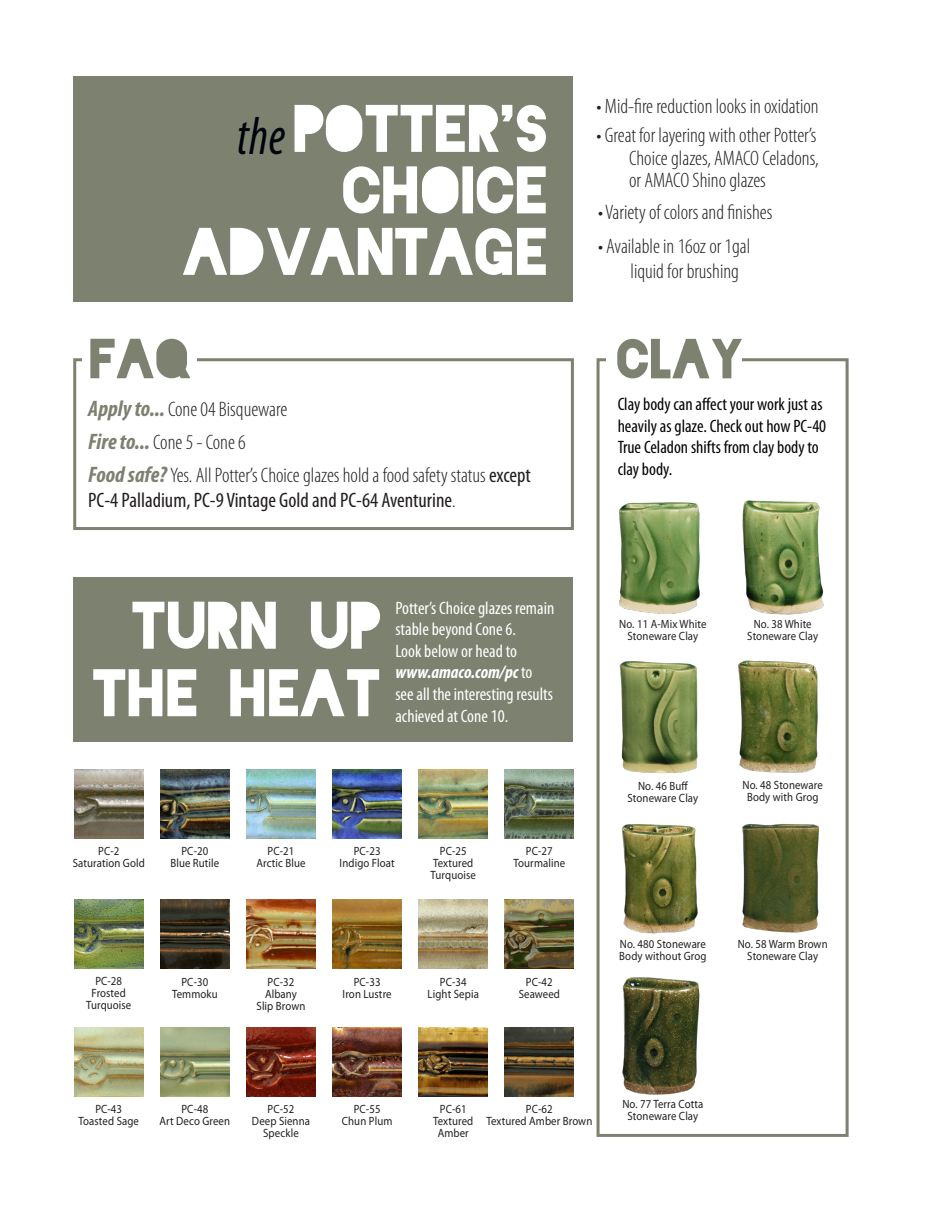
<style>
.page{position:relative;width:945px;height:1215px;background:#fff}
.page>*{position:absolute;margin:0;border:0;box-sizing:border-box;transform-origin:0 0}
.t1{font:63.15px "Blackout Midnight";color:#fff}
.Glaze_Subhead{font:italic condensed 53.55px "Myriad Pro";color:#00030a;scale:.9 1}
.t2{font:53.1px "Blackout Midnight";color:#7d8170}
.t3{font:300 condensed 21px "Myriad Pro";color:#231f20}
.t4{font:condensed 21px/25.2px "Myriad Pro";color:#231f20}
.t5{font:condensed 18px/21.6px "Myriad Pro";color:#fff}
.t6{font:condensed 18px/21.6px "Myriad Pro";color:#040503}
.Caption-glaze_chips{font:12px/12px "Myriad Pro";letter-spacing:.01em;color:#231f20;text-align:center;scale:.9 1}
.s1{font-weight:700;font-style:italic;font-size:22.5px;color:#7d8170}
.s2{font-weight:300}
.s3{font-weight:700;font-style:italic}
</style>
<div class="page">
<div style="left:73px;top:358px;width:501px;height:172px;border:3px solid #7d8170"></div>
<div style="left:82px;top:352px;width:114px;height:16px;background:#fff"></div>
<div style="left:74px;top:77px;width:499px;height:225px;background:#7d8170"></div>
<div style="left:74px;top:578px;width:499px;height:164px;background:#7d8170"></div>
<img style="left:419px;top:770px;width:69px;height:68px">
<img style="left:333px;top:770px;width:69px;height:68px">
<img style="left:160px;top:770px;width:69px;height:68px">
<img style="left:505px;top:770px;width:69px;height:68px">
<img style="left:247px;top:770px;width:68px;height:68px">
<img style="left:74px;top:900px;width:69px;height:69px">
<img style="left:419px;top:900px;width:69px;height:69px">
<img style="left:160px;top:900px;width:69px;height:69px">
<img style="left:247px;top:900px;width:68px;height:69px">
<img style="left:505px;top:900px;width:69px;height:69px">
<img style="left:333px;top:900px;width:69px;height:69px">
<img style="left:74px;top:1027px;width:69px;height:69px">
<img style="left:333px;top:1027px;width:69px;height:69px">
<img style="left:247px;top:1027px;width:68px;height:69px">
<img style="left:160px;top:1027px;width:69px;height:69px">
<img style="left:419px;top:1027px;width:69px;height:69px">
<img style="left:74px;top:770px;width:69px;height:68px">
<img style="left:505px;top:1027px;width:69px;height:69px">
<div style="left:597px;top:358px;width:252px;height:779px;border:3px solid #7d8170"></div>
<div style="left:607px;top:352px;width:135px;height:16px;background:#fff"></div>
<img style="left:738px;top:660px;width:80px;height:113px">
<img style="left:621px;top:824px;width:77px;height:110px">
<img style="left:742px;top:823px;width:77px;height:110px">
<img style="left:622px;top:977px;width:78px;height:118px">
<img style="left:618px;top:502px;width:82px;height:112px">
<img style="left:742px;top:500px;width:82px;height:115px">
<img style="left:619px;top:661px;width:79px;height:113px">
<p class="t1" style="left:295px;top:102px;width:257px">POTTER'S</p>
<p class="t1" style="left:344px;top:163px;width:207px">CHOICE</p>
<p class="t1" style="left:185px;top:225px;width:367px">ADVANTAGE</p>
<p class="Glaze_Subhead" style="left:237px;top:104px;width:55px">the</p>
<p class="t2" style="left:90px;top:336px;width:101px">FAQ</p>
<p class="t3" style="left:88px;top:397px;width:201px"><span class="s1">Apply to...</span> Cone 04 Bisqueware</p>
<p class="t3" style="left:88px;top:430px;width:159px"><span class="s1">Fire to...</span> Cone 5 - Cone 6</p>
<p class="t4" style="left:88px;top:462px;width:444px"><span class="s1">Food safe?</span> <span class="s2">Yes. All Potter’s Choice glazes hold a food safety status</span> except<br>PC-4 Palladium, PC-9 Vintage Gold and PC-64 Aventurine<span class="s2">.</span></p>
<p class="t3" style="left:597px;top:94px;width:224px">• Mid-fire reduction looks in oxidation</p>
<p class="t3" style="left:597px;top:123px;width:222px">• Great for layering with other Potter’s</p>
<p class="t3" style="left:629px;top:145px;width:191px">Choice glazes, AMACO Celadons,</p>
<p class="t3" style="left:629px;top:168px;width:138px">or AMACO Shino glazes</p>
<p class="t3" style="left:598px;top:200px;width:176px">• Variety of colors and finishes</p>
<p class="t3" style="left:598px;top:233px;width:154px">• Available in 16oz or 1gal</p>
<p class="t3" style="left:631px;top:259px;width:110px">liquid for brushing</p>
<p class="t2" style="left:618px;top:336px;width:128px">CLAY</p>
<p class="t6" style="left:618px;top:393px;width:210px">Clay body can affect your work just as heavily as glaze. Check out how PC-40<br>True Celadon shifts from clay body to clay body.</p>
<p class="t1" style="left:133px;top:599px;width:251px">TURN UP</p>
<p class="t1" style="left:94px;top:666px;width:290px">THE HEAT</p>
<p class="t5" style="left:395px;top:597px;width:160px">Potter’s Choice glazes remain stable beyond Cone 6.</p>
<p class="t5" style="left:395px;top:640px;width:123px">Look below or head to</p>
<p class="t5" style="left:395px;top:661px;width:159px"><span class="s3">www.amaco.com/pc</span> to see all the interesting results achieved at Cone 10.</p>
<p class="Caption-glaze_chips" style="left:98px;top:845px;width:25px">PC-2</p>
<p class="Caption-glaze_chips" style="left:73px;top:857px;width:82px">Saturation Gold</p>
<p class="Caption-glaze_chips" style="left:181px;top:845px;width:31px">PC-20</p>
<p class="Caption-glaze_chips" style="left:170px;top:857px;width:56px">Blue Rutile</p>
<p class="Caption-glaze_chips" style="left:268px;top:845px;width:31px">PC-21</p>
<p class="Caption-glaze_chips" style="left:256px;top:857px;width:56px">Arctic Blue</p>
<p class="Caption-glaze_chips" style="left:354px;top:845px;width:31px">PC-23</p>
<p class="Caption-glaze_chips" style="left:340px;top:857px;width:63px">Indigo Float</p>
<p class="Caption-glaze_chips" style="left:433px;top:845px;width:46px">PC-25<br>Textured</p>
<p class="Caption-glaze_chips" style="left:431px;top:869px;width:52px">Turquoise</p>
<p class="Caption-glaze_chips" style="left:526px;top:845px;width:31px">PC-27</p>
<p class="Caption-glaze_chips" style="left:514px;top:857px;width:59px">Tourmaline</p>
<p class="Caption-glaze_chips" style="left:95px;top:975px;width:31px">PC-28</p>
<p class="Caption-glaze_chips" style="left:92px;top:987px;width:40px">Frosted</p>
<p class="Caption-glaze_chips" style="left:86px;top:999px;width:52px">Turquoise</p>
<p class="Caption-glaze_chips" style="left:181px;top:975px;width:31px">PC-30</p>
<p class="Caption-glaze_chips" style="left:172px;top:987px;width:52px">Temmoku</p>
<p class="Caption-glaze_chips" style="left:268px;top:975px;width:31px">PC-32</p>
<p class="Caption-glaze_chips" style="left:265px;top:987px;width:37px">Albany</p>
<p class="Caption-glaze_chips" style="left:257px;top:999px;width:56px">Slip Brown</p>
<p class="Caption-glaze_chips" style="left:354px;top:975px;width:31px">PC-33</p>
<p class="Caption-glaze_chips" style="left:343px;top:987px;width:56px">Iron Lustre</p>
<p class="Caption-glaze_chips" style="left:440px;top:975px;width:31px">PC-34</p>
<p class="Caption-glaze_chips" style="left:428px;top:987px;width:58px">Light Sepia</p>
<p class="Caption-glaze_chips" style="left:519px;top:975px;width:47px">PC-42<br>Seaweed</p>
<p class="Caption-glaze_chips" style="left:619px;top:618px;width:98px">No. 11 A-Mix White<br>Stoneware Clay</p>
<p class="Caption-glaze_chips" style="left:754px;top:618px;width:66px">No. 38 White</p>
<p class="Caption-glaze_chips" style="left:747px;top:630px;width:80px">Stoneware Clay</p>
<p class="Caption-glaze_chips" style="left:638px;top:779px;width:57px">No. 46 Buff</p>
<p class="Caption-glaze_chips" style="left:628px;top:791px;width:80px">Stoneware Clay</p>
<p class="Caption-glaze_chips" style="left:743px;top:779px;width:91px">No. 48 Stoneware</p>
<p class="Caption-glaze_chips" style="left:747px;top:791px;width:81px">Body with Grog</p>
<p class="Caption-glaze_chips" style="left:620px;top:938px;width:97px">No. 480 Stoneware</p>
<p class="Caption-glaze_chips" style="left:619px;top:950px;width:98px">Body without Grog</p>
<p class="Caption-glaze_chips" style="left:738px;top:938px;width:101px">No. 58 Warm Brown</p>
<p class="Caption-glaze_chips" style="left:747px;top:950px;width:80px">Stoneware Clay</p>
<p class="Caption-glaze_chips" style="left:95px;top:1103px;width:31px">PC-43</p>
<p class="Caption-glaze_chips" style="left:79px;top:1115px;width:69px">Toasted Sage</p>
<p class="Caption-glaze_chips" style="left:160px;top:1103px;width:80px">PC-48<br>Art Deco Green</p>
<p class="Caption-glaze_chips" style="left:440px;top:1103px;width:31px">PC-61</p>
<p class="Caption-glaze_chips" style="left:268px;top:1103px;width:31px">PC-52</p>
<p class="Caption-glaze_chips" style="left:252px;top:1115px;width:66px">Deep Sienna</p>
<p class="Caption-glaze_chips" style="left:263px;top:1127px;width:41px">Speckle</p>
<p class="Caption-glaze_chips" style="left:354px;top:1103px;width:31px">PC-55</p>
<p class="Caption-glaze_chips" style="left:342px;top:1115px;width:58px">Chun Plum</p>
<p class="Caption-glaze_chips" style="left:433px;top:1115px;width:46px">Textured</p>
<p class="Caption-glaze_chips" style="left:438px;top:1127px;width:36px">Amber</p>
<p class="Caption-glaze_chips" style="left:526px;top:1103px;width:31px">PC-62</p>
<p class="Caption-glaze_chips" style="left:486px;top:1115px;width:119px">Textured Amber Brown</p>
<p class="Caption-glaze_chips" style="left:622px;top:1098px;width:92px">No. 77 Terra Cotta</p>
<p class="Caption-glaze_chips" style="left:628px;top:1110px;width:80px">Stoneware Clay</p>
</div>
